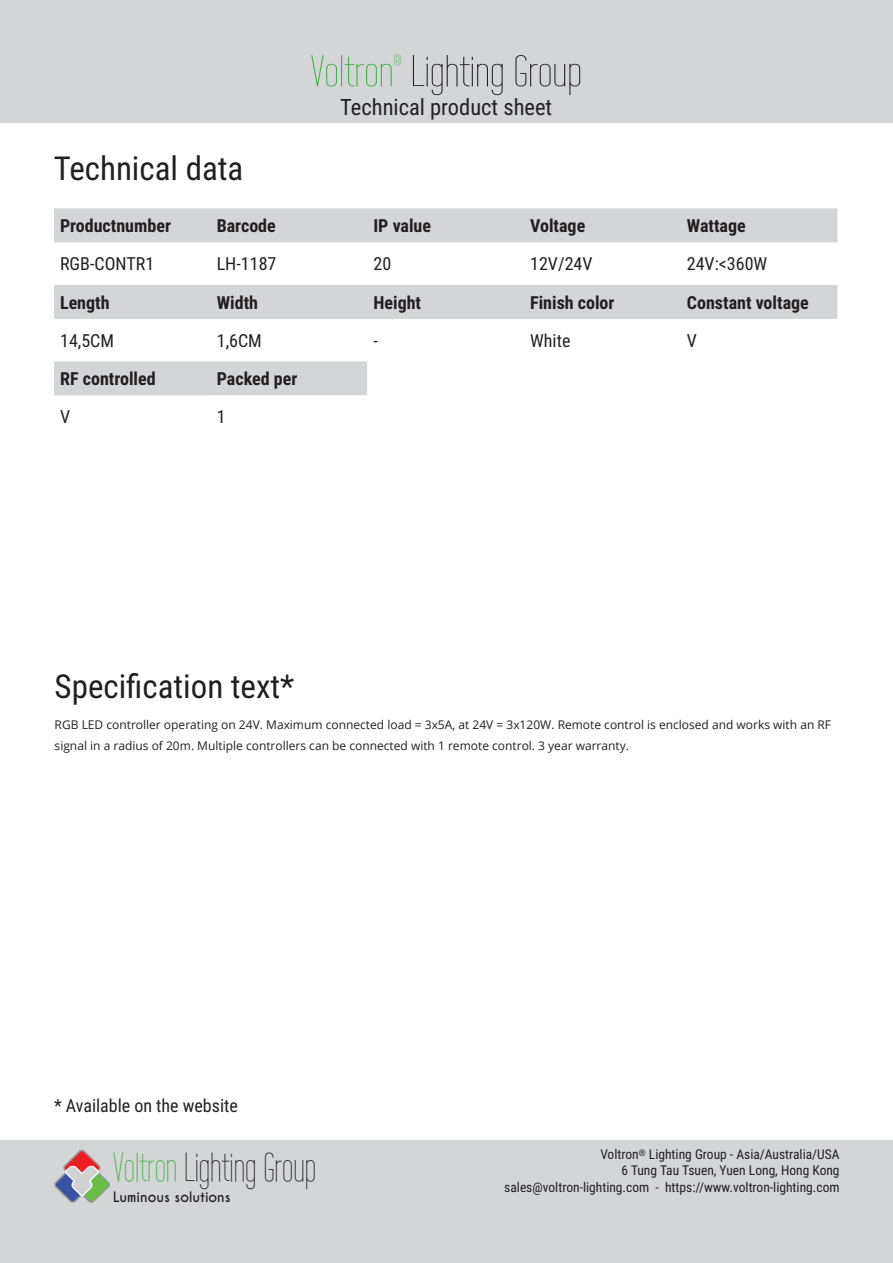
<style>
.page{position:relative;width:893px;height:1263px;background:#fff}
.page>*{position:absolute;margin:0;border:0;box-sizing:border-box;transform-origin:0 0}
.t1{font:43.5px "Wire One";color:#231f20;scale:1.2 1}
.t2{font:40.5px "Wire One";color:#231f20}
.t3{font:33px "Roboto Condensed";color:#231f20}
.t4{font:22.5px "Roboto Condensed";color:#231f20}
.t5{font:700 18px "Roboto Condensed";color:#231f20}
.t6{font:18px "Roboto Condensed";color:#231f20}
.t7{font:15px "Wire One";color:#40ae49;scale:1.2 1}
.t8{font:13.5px/16.5px "Roboto Condensed";color:#231f20;text-align:right}
.t9{font:700 13.5px "Caviar Dreams";color:#231f20}
.t10{font:12px/21px "Open Sans";color:#231f20}
.s1{color:#40ae49}
</style>
<div class="page">
<div style="left:0;top:1141px;width:893px;height:122px;background:#d4d5d7"></div>
<img style="left:55px;top:1150px;width:54px;height:53px">
<div style="left:0;top:0;width:893px;height:122px;background:#d4d5d7"></div>
<div style="left:54px;top:208px;width:783px;height:34px;background:#d4d5d7"></div>
<svg style="left:54px;top:285px;width:783px;height:110px;fill:#d4d5d7"></svg>
<svg style="left:367px;top:361px;width:470px;height:34px"></svg>
<h3 class="t3" style="left:54px;top:145px;width:191px">Technical data</h3>
<p class="t7" style="left:394px;top:52px;width:8px">®</p>
<h3 class="t4" style="left:340px;top:91px;width:213px">Technical product sheet</h3>
<h1 class="t1" style="left:311px;top:47px;width:228px"><span class="s1">Voltron</span> Lighting Group</h1>
<h3 class="t5" style="left:60px;top:213px;width:113px">Productnumber</h3>
<h3 class="t5" style="left:217px;top:213px;width:61px">Barcode</h3>
<h3 class="t5" style="left:373px;top:213px;width:59px">IP value</h3>
<h3 class="t5" style="left:530px;top:213px;width:57px">Voltage</h3>
<h3 class="t5" style="left:687px;top:213px;width:60px">Wattage</h3>
<h3 class="t6" style="left:60px;top:251px;width:96px">RGB-CONTR1</h3>
<h3 class="t6" style="left:217px;top:251px;width:61px">LH-1187</h3>
<h3 class="t6" style="left:373px;top:251px;width:19px">20</h3>
<h3 class="t6" style="left:530px;top:251px;width:64px">12V/24V</h3>
<h3 class="t6" style="left:687px;top:251px;width:82px">24V:&lt;360W</h3>
<h3 class="t5" style="left:60px;top:290px;width:51px">Length</h3>
<h3 class="t5" style="left:217px;top:290px;width:43px">Width</h3>
<h3 class="t5" style="left:373px;top:290px;width:49px">Height</h3>
<h3 class="t5" style="left:530px;top:290px;width:86px">Finish color</h3>
<h3 class="t5" style="left:687px;top:290px;width:123px">Constant voltage</h3>
<h3 class="t6" style="left:60px;top:328px;width:56px">14,5CM</h3>
<h3 class="t6" style="left:217px;top:328px;width:47px">1,6CM</h3>
<h3 class="t6" style="left:373px;top:328px;width:6px">-</h3>
<h3 class="t6" style="left:530px;top:328px;width:42px">White</h3>
<h3 class="t6" style="left:687px;top:328px;width:12px">V</h3>
<h3 class="t5" style="left:60px;top:366px;width:97px">RF controlled</h3>
<h3 class="t5" style="left:217px;top:366px;width:82px">Packed per</h3>
<h3 class="t6" style="left:60px;top:404px;width:12px">V</h3>
<h3 class="t6" style="left:217px;top:404px;width:10px">1</h3>
<h3 class="t3" style="left:55px;top:663px;width:241px">Specification text*</h3>
<p class="t10" style="left:55px;top:714px;width:778px">RGB LED controller operating on 24V. Maximum connected load = 3x5A, at 24V = 3x120W. Remote control is enclosed and works with an RF signal in a radius of 20m. Multiple controllers can be connected with 1 remote control. 3 year warranty.</p>
<h3 class="t6" style="left:54px;top:1093px;width:185px">* Available on the website</h3>
<h2 class="t2" style="left:113px;top:1145px;width:204px"><span class="s1">Voltron</span> Lighting Group</h2>
<p class="t9" style="left:113px;top:1189px;width:119px">Luminous solutions</p>
<p class="t8" style="left:504px;top:1145px;width:337px">Voltron<sup>®</sup> Lighting Group - Asia/Australia/USA<br>6 Tung Tau Tsuen, Yuen Long, Hong Kong sales@voltron-lighting.com - https://www.voltron-lighting.com</p>
</div>
